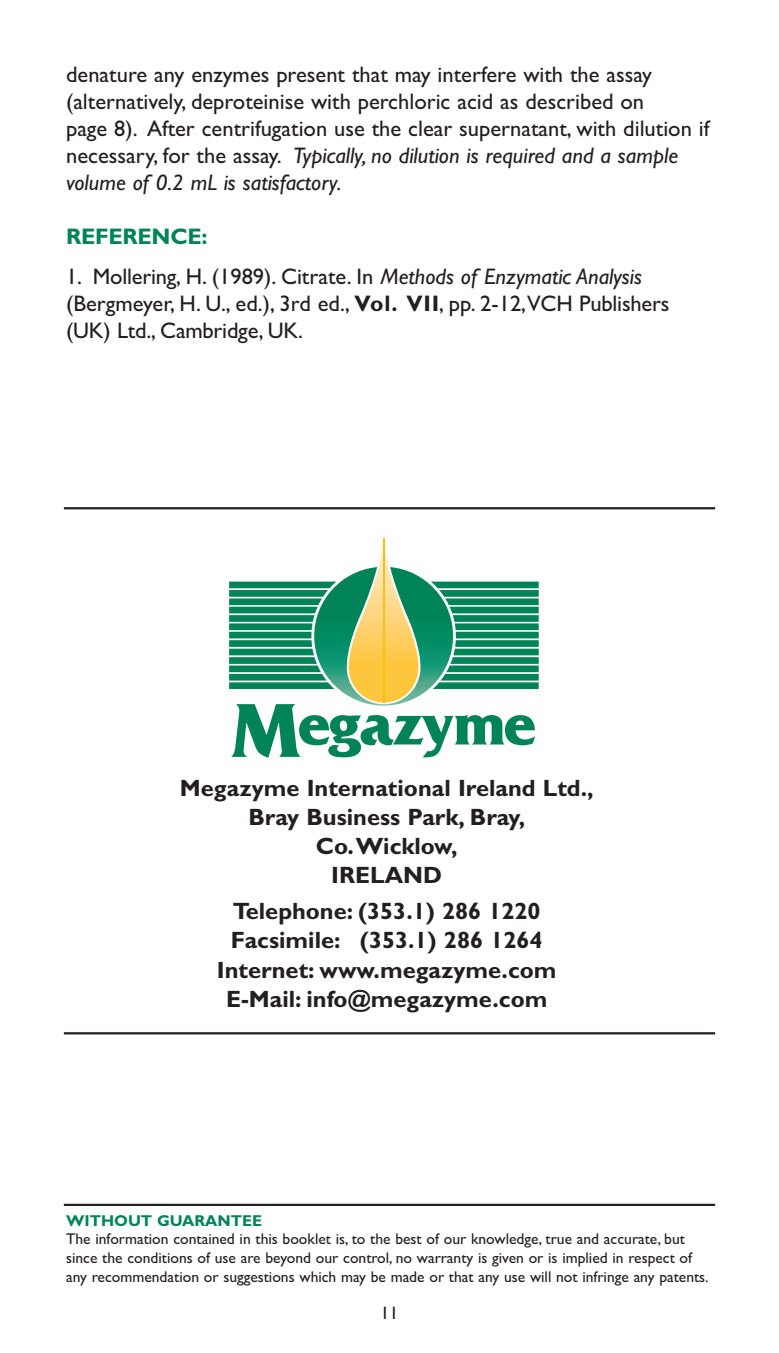
<style>
.page{position:relative;width:779px;height:1353px;background:#fff}
.page>*{position:absolute;margin:0;border:0;box-sizing:border-box;transform-origin:0 0}
.t1{font:700 23.62px/29px "Gill Sans";color:#231f20;text-align:center}
.t2{font:22.5px/27px "Gill Sans";color:#231f20}
.t3{font:700 22.5px "Gill Sans";letter-spacing:-.01em;color:#008457}
.t4{font:18px "Gill Sans";color:#231f20}
.t5{font:700 15.75px "Gill Sans";color:#008457}
.t6{font:15.53px/18.7px "Gill Sans";color:#231f20}
.s1{font-style:italic}
.s2{font-weight:700}
</style>
<div class="page">
<hr style="left:64px;top:507px;width:650px;height:2px;background:#231f20">
<svg style="left:229px;top:538px;width:309px;height:219px"></svg>
<hr style="left:382px;top:537px;width:2px;height:165px;background:#fdbe12">
<hr style="left:64px;top:1032px;width:650px;height:2px;background:#231f20">
<hr style="left:64px;top:1203px;width:650px;height:2px;background:#231f20">
<p class="t2" style="left:66px;top:60px;width:644px">denature any enzymes present that may interfere with the assay (alternatively, deproteinise with perchloric acid as described on<br>page 8). After centrifugation use the clear supernatant, with dilution if necessary, for the assay. <span class="s1">Typically, no dilution is required and a sample volume of 0.2 mL is satisfactory.</span></p>
<p class="t3" style="left:66px;top:227px;width:143px">REFERENCE:</p>
<p class="t2" style="left:66px;top:263px;width:604px">1. Mollering, H. (1989). Citrate. In <span class="s1">Methods of Enzymatic Analysis </span>(Bergmeyer, H. U., ed.), 3rd ed., <span class="s2">Vol. VII</span>, pp. 2-12,VCH Publishers (UK) Ltd., Cambridge, UK.</p>
<p class="t1" style="left:180px;top:775px;width:415px">Megazyme International Ireland Ltd.,<br>Bray Business Park, Bray,<br>Co.Wicklow,<br>IRELAND</p>
<p class="t1" style="left:217px;top:898px;width:341px">Telephone: (353.1) 286 1220<br>Facsimile: (353.1) 286 1264<br>Internet: www.megazyme.com<br>E-Mail: info@megazyme.com</p>
<p class="t5" style="left:66px;top:1214px;width:197px">WITHOUT GUARANTEE</p>
<p class="t6" style="left:66px;top:1229px;width:643px">The information contained in this booklet is, to the best of our knowledge, true and accurate, but since the conditions of use are beyond our control, no warranty is given or is implied in respect of any recommendation or suggestions which may be made or that any use will not infringe any patents.</p>
<p class="t4" style="left:380px;top:1302px;width:19px">11</p>
</div>
